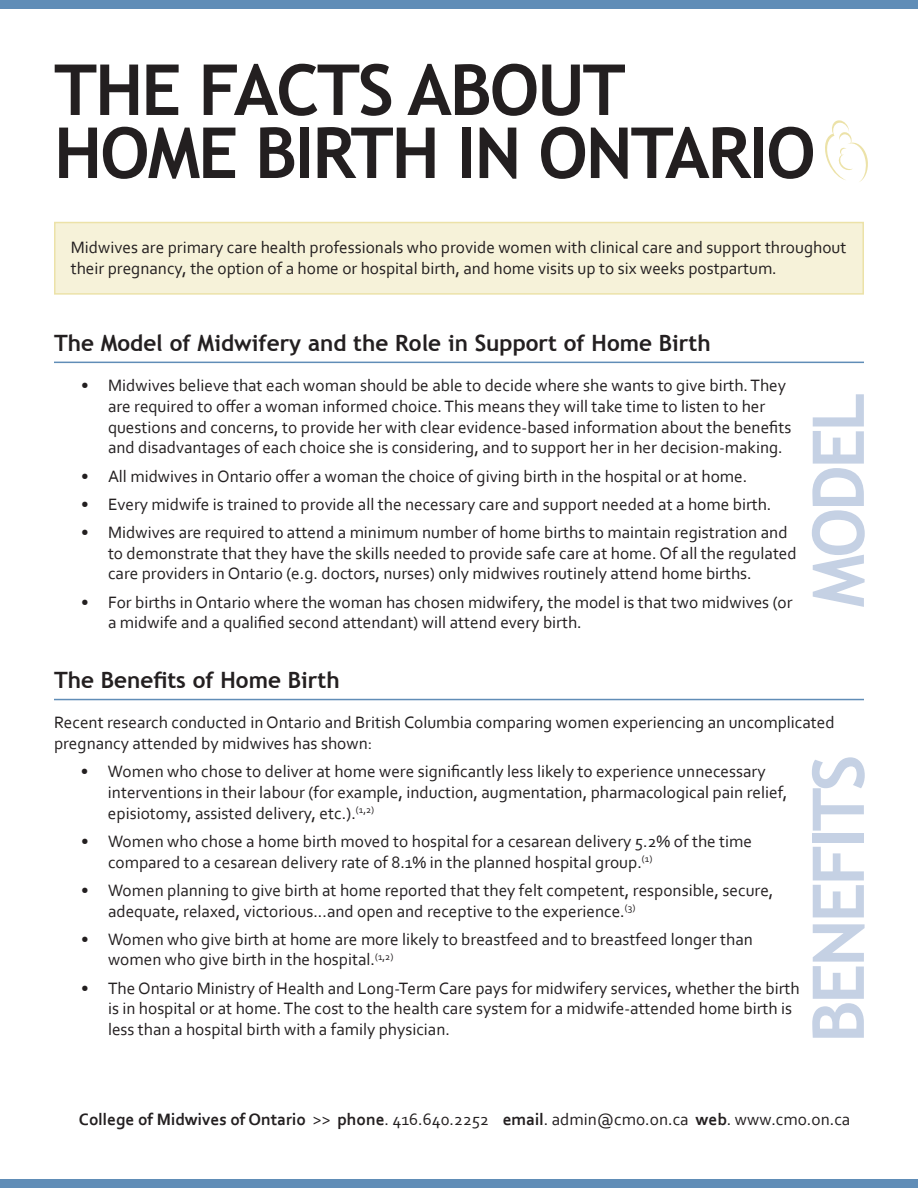
<style>
.page{position:relative;width:918px;height:1188px;background:#fff}
.page>*{position:absolute;margin:0;border:0;box-sizing:border-box;transform-origin:0 0}
.t1{font:700 71.55px "Trebuchet MS";letter-spacing:-.05em;color:#c5d1e4}
.t2{font:700 70.5px/63px "Trebuchet MS";letter-spacing:-.03em;color:#231f20}
.t3{font:700 22.5px "Trebuchet MS";color:#231f20}
.t4{font:17.25px/20.7px "Corbel";color:#231f20}
.s1{font-weight:700}
</style>
<div class="page">
<div style="left:54px;top:222px;width:810px;height:73px;background:#f6f2d9;border:2px solid #ece2a8"></div>
<hr style="left:54px;top:362px;width:810px;height:1px;background:#608db7">
<hr style="left:54px;top:699px;width:810px;height:1px;background:#608db7">
<svg style="left:825px;top:120px;width:43px;height:62px"></svg>
<div style="left:0;top:0;width:918px;height:9px;background:#608db7"></div>
<div style="left:0;top:1179px;width:918px;height:9px;background:#608db7"></div>
<h2 class="t2" style="left:54px;top:58px;width:763px">THE FACTS ABOUT<br>HOME BIRTH IN ONTARIO</h2>
<p class="t4" style="left:71px;top:239px;width:777px">Midwives are primary care health professionals who provide women with clinical care and support throughout their pregnancy, the option of a home or hospital birth, and home visits up to six weeks postpartum.</p>
<h3 class="t3" style="left:54px;top:330px;width:658px">The Model of Midwifery and the Role in Support of Home Birth</h3>
<p class="t4" style="left:108px;top:377px;width:685px;text-indent:-27px">• Midwives believe that each woman should be able to decide where she wants to give birth. They are required to offer a woman informed choice. This means they will take time to listen to her questions and concerns, to provide her with clear evidence‐based information about the benefits and disadvantages of each choice she is considering, and to support her in her decision‐making.</p>
<p class="t4" style="left:81px;top:467px;width:668px">• All midwives in Ontario offer a woman the choice of giving birth in the hospital or at home.</p>
<p class="t4" style="left:81px;top:495px;width:692px">• Every midwife is trained to provide all the necessary care and support needed at a home birth.</p>
<p class="t4" style="left:108px;top:523px;width:690px;text-indent:-27px">• Midwives are required to attend a minimum number of home births to maintain registration and to demonstrate that they have the skills needed to provide safe care at home. Of all the regulated care providers in Ontario (e.g. doctors, nurses) only midwives routinely attend home births.</p>
<p class="t4" style="left:108px;top:593px;width:686px;text-indent:-27px">• For births in Ontario where the woman has chosen midwifery, the model is that two midwives (or a midwife and a qualified second attendant) will attend every birth.</p>
<h3 class="t3" style="left:54px;top:667px;width:287px">The Benefits of Home Birth</h3>
<p class="t4" style="left:54px;top:714px;width:782px">Recent research conducted in Ontario and British Columbia comparing women experiencing an uncomplicated pregnancy attended by midwives has shown:</p>
<p class="t4" style="left:108px;top:763px;width:681px;text-indent:-27px">• Women who chose to deliver at home were significantly less likely to experience unnecessary interventions in their labour (for example, induction, augmentation, pharmacological pain relief, episiotomy, assisted delivery, etc.).<sup>(1,2)</sup></p>
<p class="t4" style="left:108px;top:832px;width:646px;text-indent:-27px">• Women who chose a home birth moved to hospital for a cesarean delivery 5.2% of the time compared to a cesarean delivery rate of 8.1% in the planned hospital group.<sup>(1)</sup></p>
<p class="t4" style="left:108px;top:881px;width:667px;text-indent:-27px">• Women planning to give birth at home reported that they felt competent, responsible, secure, adequate, relaxed, victorious...and open and receptive to the experience.<sup>(3)</sup></p>
<p class="t4" style="left:108px;top:930px;width:646px;text-indent:-27px">• Women who give birth at home are more likely to breastfeed and to breastfeed longer than women who give birth in the hospital.<sup>(1,2)</sup></p>
<p class="t4" style="left:108px;top:979px;width:693px;text-indent:-27px">• The Ontario Ministry of Health and Long‐Term Care pays for midwifery services, whether the birth is in hospital or at home. The cost to the health care system for a midwife‐attended home birth is less than a hospital birth with a family physician.</p>
<h1 class="t1" style="left:797px;top:608px;width:217px;rotate:-90deg">MODEL</h1>
<h1 class="t1" style="left:797px;top:1043px;width:290px;rotate:-90deg">BENEFITS</h1>
<p class="t4" style="left:79px;top:1110px;width:773px"><span class="s1">College of Midwives of Ontario</span> &gt;&gt; <span class="s1">phone</span>. 416.640.2252 <span class="s1">email</span>. admin@cmo.on.ca <span class="s1">web</span>. www.cmo.on.ca</p>
</div>
